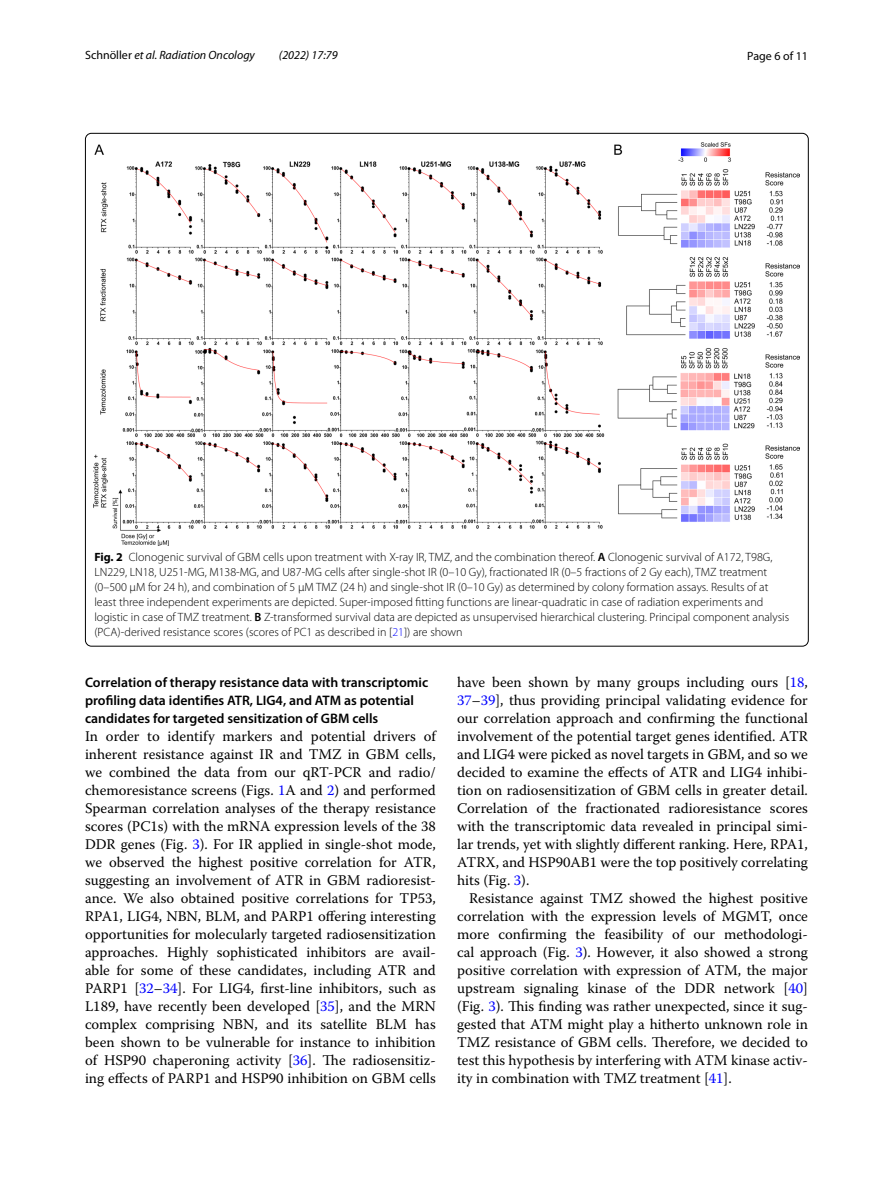
<style>
.page{position:relative;width:893px;height:1187px;background:#fff}
.page>*{position:absolute;margin:0;border:0;box-sizing:border-box;transform-origin:0 0}
.t1{font:14.7px/18px "Warnock Pro";color:#000;text-align:justify}
.t2{font:600 13.8px/18px "Myriad Pro";color:#000}
.t3{font:300 12px/15px "Myriad Pro";color:#000}
.t4{font:italic 12px "Myriad Pro";color:#000}
.t5{font:12px "Myriad Pro";color:#000}
.s1{font-style:normal}
.s2{font-weight:700}
.s3{font-weight:600}
.s4{color:#00f}
</style>
<div class="page">
<img style="left:94px;top:142px;width:706px;height:403px">
<p class="t4" style="left:85px;top:48px;width:171px"><span class="s1">Schnöller</span> et al. Radiation Oncology</p>
<p class="t4" style="left:279px;top:48px;width:60px">(2022) 17:79</p>
<p class="t5" style="left:747px;top:48px;width:62px">Page 6 of 11</p>
<p class="t3" style="left:94px;top:549px;width:696px"><span class="s2">Fig. 2</span> Clonogenic survival of GBM cells upon treatment with X-ray IR, TMZ, and the combination thereof. <span class="s3">A</span> Clonogenic survival of A172, T98G, LN229, LN18, U251-MG, M138-MG, and U87-MG cells after single-shot IR (0–10 Gy), fractionated IR (0–5 fractions of 2 Gy each), TMZ treatment (0–500 μM for 24 h), and combination of 5 µM TMZ (24 h) and single-shot IR (0–10 Gy) as determined by colony formation assays. Results of at least three independent experiments are depicted. Super-imposed fitting functions are linear-quadratic in case of radiation experiments and logistic in case of TMZ treatment. <span class="s3">B</span> Z-transformed survival data are depicted as unsupervised hierarchical clustering. Principal component analysis (PCA)-derived resistance scores (scores of PC1 as described in [<span class="s4">21</span>]) are shown</p>
<p class="t2" style="left:85px;top:672px;width:345px">Correlation of therapy resistance data with transcriptomic profiling data identifies ATR, LIG4, and ATM as potential candidates for targeted sensitization of GBM cells</p>
<p class="t1" style="left:85px;top:726px;width:352px">In order to identify markers and potential drivers of inherent resistance against IR and TMZ in GBM cells, we combined the data from our qRT-PCR and radio/ chemoresistance screens (Figs. <span class="s4">1</span>A and <span class="s4">2</span>) and performed Spearman correlation analyses of the therapy resistance scores (PC1s) with the mRNA expression levels of the 38<br>DDR genes (Fig. <span class="s4">3</span>). For IR applied in single-shot mode, we observed the highest positive correlation for ATR, suggesting an involvement of ATR in GBM radioresist&shy;ance. We also obtained positive correlations for TP53, RPA1, LIG4, NBN, BLM, and PARP1 offering interesting opportunities for molecularly targeted radiosensitization approaches. Highly sophisticated inhibitors are avail&shy;able for some of these candidates, including ATR and PARP1 [<span class="s4">32</span>–<span class="s4">34</span>]. For LIG4, first-line inhibitors, such as L189, have recently been developed [<span class="s4">35</span>], and the MRN complex comprising NBN, and its satellite BLM has been shown to be vulnerable for instance to inhibition of HSP90 chaperoning activity [<span class="s4">36</span>]. The radiosensitiz&shy;ing effects of PARP1 and HSP90 inhibition on GBM cells</p>
<p class="t1" style="left:457px;top:672px;width:352px">have been shown by many groups including ours [<span class="s4">18</span>, <span class="s4">37</span>–<span class="s4">39</span>], thus providing principal validating evidence for our correlation approach and confirming the functional involvement of the potential target genes identified. ATR and LIG4 were picked as novel targets in GBM, and so we decided to examine the effects of ATR and LIG4 inhibi&shy;tion on radiosensitization of GBM cells in greater detail.<br>Correlation of the fractionated radioresistance scores with the transcriptomic data revealed in principal simi&shy;lar trends, yet with slightly different ranking. Here, RPA1, ATRX, and HSP90AB1 were the top positively correlating hits (Fig. <span class="s4">3</span>).</p>
<p class="t1" style="left:457px;top:888px;width:352px;text-indent:12px">Resistance against TMZ showed the highest positive correlation with the expression levels of MGMT, once more confirming the feasibility of our methodologi&shy;cal approach (Fig. <span class="s4">3</span>). However, it also showed a strong positive correlation with expression of ATM, the major upstream signaling kinase of the DDR network [<span class="s4">40</span>] (Fig. <span class="s4">3</span>). This finding was rather unexpected, since it sug&shy;gested that ATM might play a hitherto unknown role in TMZ resistance of GBM cells. Therefore, we decided to test this hypothesis by interfering with ATM kinase activ&shy;ity in combination with TMZ treatment [<span class="s4">41</span>].</p>
</div>
